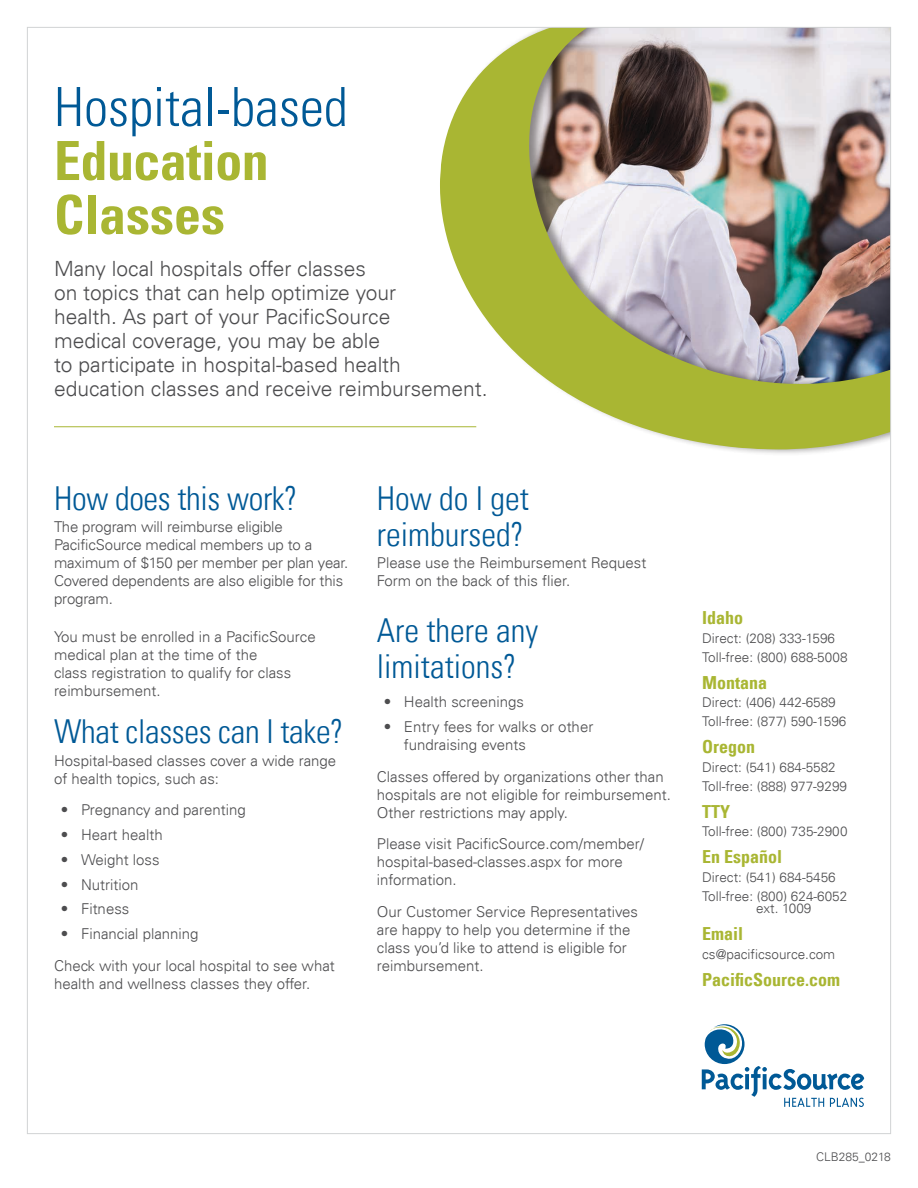
<style>
.page{position:relative;width:918px;height:1188px;background:#fff}
.page>*{position:absolute;margin:0;border:0;box-sizing:border-box;transform-origin:0 0}
.t1{font:700 condensed 54px/54px "Univers LT";letter-spacing:-.01em;color:#a9b633}
.t2{font:300 condensed 54px "Univers LT";color:#005996}
.t3{font:300 condensed 33px/36px "Univers LT";color:#005996}
.t4{font:300 21px/24px "Univers LT";color:#4d4d4f}
.t5{font:700 condensed 18px "Univers LT";color:#a9b633}
.t6{font:300 15px/18px "Univers LT";color:#4d4d4f}
.t7{font:300 13.5px/18.8px "Univers LT";color:#4d4d4f}
.t8{font:300 12px "Univers LT";color:#4d4d4f}
</style>
<div class="page">
<svg style="left:702px;top:1024px;width:162px;height:83px"></svg>
<img style="left:427px;top:29px;width:462px;height:425px">
<hr style="left:54px;top:426px;width:422px;height:1px;background:#a9b633">
<h1 class="t2" style="left:54px;top:75px;width:295px">Hospital-based</h1>
<h1 class="t1" style="left:54px;top:134px;width:216px">Education<br>Classes</h1>
<h3 class="t4" style="left:54px;top:257px;width:435px">Many local hospitals offer classes<br>on topics that can help optimize your<br>health. As part of your PacificSource<br>medical coverage, you may be able<br>to participate in hospital-based health education classes and receive reimbursement.</h3>
<h2 class="t3" style="left:54px;top:480px;width:245px">How does this work?</h2>
<p class="t6" style="left:54px;top:518px;width:296px">The program will reimburse eligible PacificSource medical members up to a maximum of $150 per member per plan year.<br>Covered dependents are also eligible for this program.</p>
<p class="t6" style="left:54px;top:628px;width:263px">You must be enrolled in a PacificSource medical plan at the time of the<br>class registration to qualify for class reimbursement.</p>
<h2 class="t3" style="left:54px;top:714px;width:291px">What classes can I take?</h2>
<p class="t6" style="left:54px;top:751px;width:284px">Hospital-based classes cover a wide range of health topics, such as:</p>
<p class="t6" style="left:61px;top:801px;width:187px">• Pregnancy and parenting</p>
<p class="t6" style="left:61px;top:826px;width:103px">• Heart health</p>
<p class="t6" style="left:61px;top:850px;width:100px">• Weight loss</p>
<p class="t6" style="left:61px;top:875px;width:79px">• Nutrition</p>
<p class="t6" style="left:61px;top:900px;width:70px">• Fitness</p>
<p class="t6" style="left:54px;top:918px;width:282px;line-height:31.5px;text-indent:7px">• Financial planning<br>Check with your local hospital to see what</p>
<p class="t6" style="left:54px;top:974px;width:258px">health and wellness classes they offer.</p>
<h2 class="t3" style="left:377px;top:480px;width:154px">How do I get reimbursed?</h2>
<p class="t6" style="left:377px;top:554px;width:271px">Please use the Reimbursement Request<br>Form on the back of this flier.</p>
<h2 class="t3" style="left:377px;top:613px;width:163px">Are there any limitations?</h2>
<p class="t6" style="left:384px;top:693px;width:142px">• Health screenings</p>
<p class="t6" style="left:404px;top:718px;width:191px;text-indent:-20px">• Entry fees for walks or other fundraising events</p>
<p class="t6" style="left:377px;top:767px;width:296px">Classes offered by organizations other than hospitals are not eligible for reimbursement.<br>Other restrictions may apply.</p>
<p class="t6" style="left:377px;top:835px;width:269px">Please visit PacificSource.com/member/ hospital-based-classes.aspx for more information.</p>
<p class="t6" style="left:377px;top:902px;width:263px">Our Customer Service Representatives are happy to help you determine if the class you’d like to attend is eligible for reimbursement.</p>
<p class="t5" style="left:702px;top:607px;width:43px">Idaho</p>
<p class="t7" style="left:702px;top:629px;width:147px">Direct: (208) 333-1596<br>Toll-free: (800) 688-5008</p>
<p class="t5" style="left:702px;top:671px;width:66px">Montana</p>
<p class="t7" style="left:702px;top:693px;width:146px">Direct: (406) 442-6589<br>Toll-free: (877) 590-1596</p>
<p class="t5" style="left:702px;top:736px;width:54px">Oregon</p>
<p class="t7" style="left:702px;top:758px;width:146px">Direct: (541) 684-5582<br>Toll-free: (888) 977-9299</p>
<p class="t5" style="left:702px;top:800px;width:30px">TTY</p>
<p class="t7" style="left:702px;top:822px;width:147px">Toll-free: (800) 735-2900</p>
<p class="t5" style="left:702px;top:846px;width:81px">En Español</p>
<p class="t7" style="left:702px;top:868px;width:147px">Direct: (541) 684-5456<br>Toll-free: (800) 624-6052</p>
<p class="t7" style="left:756px;top:899px;width:57px">ext. 1009</p>
<p class="t5" style="left:702px;top:922px;width:43px">Email</p>
<p class="t7" style="left:702px;top:944px;width:135px">cs@pacificsource.com</p>
<p class="t5" style="left:702px;top:968px;width:140px">PacificSource.com</p>
<p class="t8" style="left:816px;top:1149px;width:76px">CLB285_0218</p>
</div>
